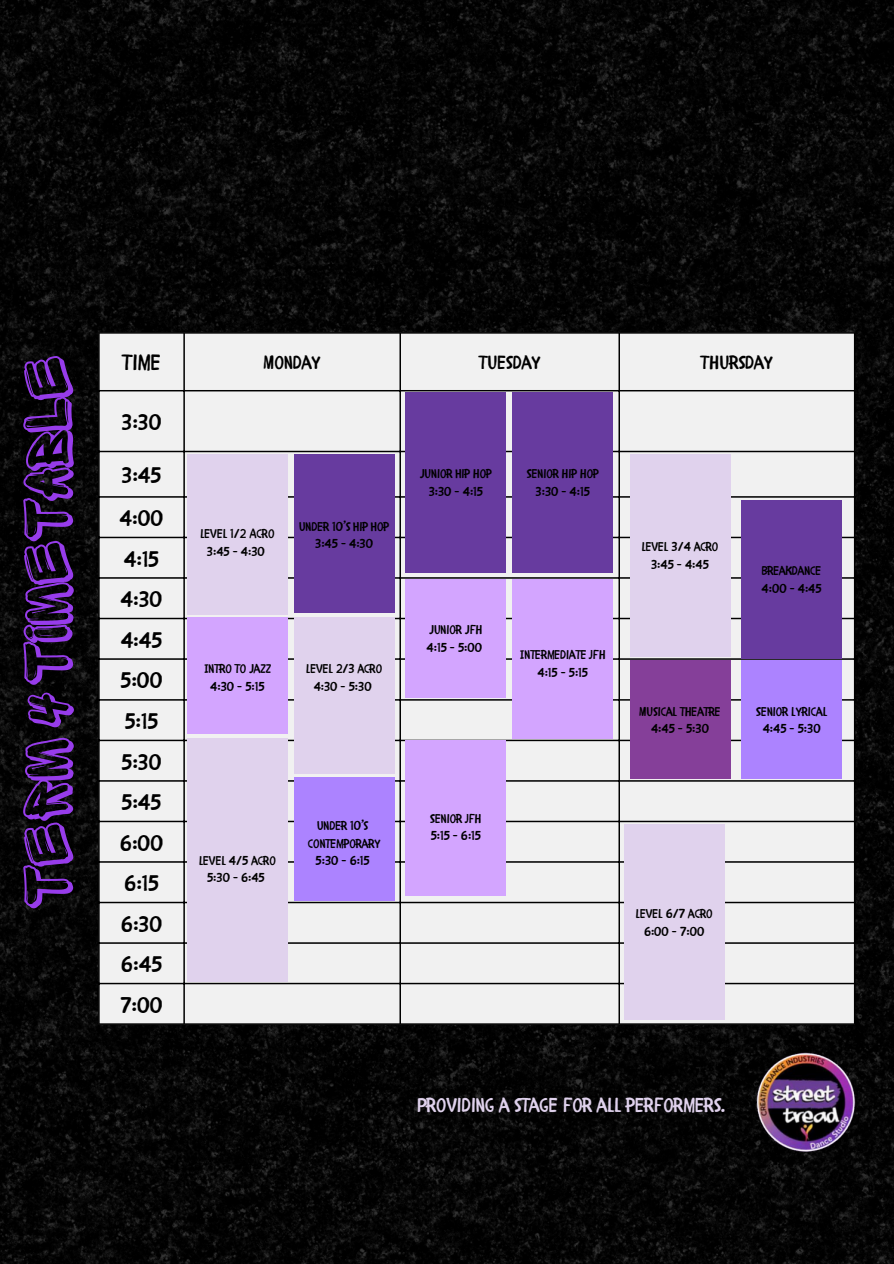
<style>
.page{position:relative;width:894px;height:1264px;background:#fff}
.page>*{position:absolute;margin:0;border:0;box-sizing:border-box;transform-origin:0 0}
.t1{font:63.45px "Sprite Graffiti Shadow";color:#973ceb}
.t2{font:22.2px "CHILDRENONE";color:#000}
.t3{font:20.1px "CHILDRENONE";color:#e0d2ed}
.t4{font:19.05px "CHILDRENONE";color:#000}
.t5{font:12.75px "CHILDRENONE";color:#000}
</style>
<div class="page">
<img style="left:0;top:0;width:893px;height:1263px">
<div style="left:100px;top:333px;width:753px;height:690px;background:#f1f1f1"></div>
<hr style="left:98px;top:333px;width:2px;height:690px;background:#000">
<hr style="left:183px;top:333px;width:2px;height:690px;background:#000">
<hr style="left:399px;top:333px;width:2px;height:690px;background:#000">
<hr style="left:618px;top:333px;width:1px;height:690px;background:#000">
<hr style="left:853px;top:333px;width:2px;height:690px;background:#000">
<hr style="left:98px;top:332px;width:757px;height:1px;background:#000">
<hr style="left:98px;top:390px;width:757px;height:1px;background:#000">
<hr style="left:98px;top:451px;width:757px;height:1px;background:#000">
<hr style="left:98px;top:496px;width:757px;height:1px;background:#000">
<hr style="left:98px;top:536px;width:757px;height:2px;background:#000">
<hr style="left:98px;top:577px;width:757px;height:1px;background:#000">
<hr style="left:98px;top:617px;width:757px;height:2px;background:#000">
<hr style="left:98px;top:658px;width:757px;height:1px;background:#000">
<hr style="left:98px;top:699px;width:757px;height:1px;background:#000">
<hr style="left:98px;top:739px;width:757px;height:2px;background:#000">
<hr style="left:98px;top:780px;width:757px;height:1px;background:#000">
<hr style="left:98px;top:820px;width:757px;height:2px;background:#000">
<hr style="left:98px;top:861px;width:757px;height:1px;background:#000">
<hr style="left:98px;top:901px;width:757px;height:2px;background:#000">
<hr style="left:98px;top:942px;width:757px;height:1px;background:#000">
<hr style="left:98px;top:982px;width:757px;height:2px;background:#000">
<hr style="left:98px;top:1023px;width:757px;height:1px;background:#000">
<div style="left:187px;top:454px;width:100px;height:160px;background:#e0d2ed"></div>
<div style="left:294px;top:454px;width:100px;height:159px;background:#673b9f"></div>
<div style="left:294px;top:617px;width:100px;height:157px;background:#e0d2ed"></div>
<div style="left:187px;top:617px;width:100px;height:117px;background:#d3a5ff"></div>
<div style="left:187px;top:738px;width:100px;height:243px;background:#e0d2ed"></div>
<div style="left:294px;top:777px;width:100px;height:123px;background:#ac83ff"></div>
<div style="left:512px;top:393px;width:101px;height:180px;background:#673b9f"></div>
<div style="left:405px;top:393px;width:101px;height:180px;background:#673b9f"></div>
<div style="left:405px;top:579px;width:101px;height:118px;background:#d3a5ff"></div>
<div style="left:512px;top:579px;width:101px;height:159px;background:#d3a5ff"></div>
<div style="left:405px;top:740px;width:101px;height:156px;background:#d3a5ff"></div>
<div style="left:629px;top:454px;width:101px;height:202px;background:#e0d2ed"></div>
<div style="left:741px;top:499px;width:100px;height:159px;background:#673b9f"></div>
<div style="left:629px;top:660px;width:101px;height:118px;background:#853f99"></div>
<div style="left:741px;top:660px;width:100px;height:118px;background:#ac83ff"></div>
<div style="left:623px;top:824px;width:101px;height:195px;background:#e0d2ed"></div>
<img style="left:748px;top:1049px;width:111px;height:109px">
<p class="t1" style="left:17px;top:907px;width:553px;rotate:-90deg">term 4 timetable</p>
<h1 class="t2" style="left:122px;top:343px;width:40px">TIME</h1>
<p class="t4" style="left:264px;top:346px;width:58px">MONDAY</p>
<p class="t4" style="left:479px;top:346px;width:63px">TUESDAY</p>
<p class="t4" style="left:700px;top:346px;width:73px">THURSDAY</p>
<p class="t2" style="left:121px;top:402px;width:41px">3:30</p>
<p class="t2" style="left:122px;top:456px;width:41px">3:45</p>
<p class="t2" style="left:120px;top:499px;width:45px">4:00</p>
<p class="t2" style="left:124px;top:540px;width:37px">4:15</p>
<p class="t2" style="left:121px;top:580px;width:43px">4:30</p>
<p class="t2" style="left:121px;top:621px;width:43px">4:45</p>
<p class="t2" style="left:120px;top:661px;width:43px">5:00</p>
<p class="t2" style="left:125px;top:702px;width:35px">5:15</p>
<p class="t2" style="left:121px;top:742px;width:41px">5:30</p>
<p class="t2" style="left:121px;top:783px;width:41px">5:45</p>
<p class="t2" style="left:120px;top:823px;width:45px">6:00</p>
<p class="t2" style="left:124px;top:864px;width:36px">6:15</p>
<p class="t2" style="left:121px;top:904px;width:43px">6:30</p>
<p class="t2" style="left:121px;top:945px;width:43px">6:45</p>
<p class="t2" style="left:120px;top:985px;width:44px">7:00</p>
<p class="t5" style="left:200px;top:522px;width:75px">LEVEL 1/2 ACRO</p>
<p class="t5" style="left:207px;top:540px;width:59px">3:45 - 4:30</p>
<p class="t5" style="left:299px;top:515px;width:91px">UNDER 10’S HIP HOP</p>
<p class="t5" style="left:315px;top:532px;width:59px">3:45 - 4:30</p>
<p class="t5" style="left:204px;top:657px;width:68px">INTRO TO JAZZ</p>
<p class="t5" style="left:210px;top:675px;width:56px">4:30 - 5:15</p>
<p class="t5" style="left:306px;top:657px;width:77px">LEVEL 2/3 ACRO</p>
<p class="t5" style="left:313px;top:675px;width:60px">4:30 - 5:30</p>
<p class="t5" style="left:419px;top:463px;width:73px">JUNIOR HIP HOP</p>
<p class="t5" style="left:428px;top:480px;width:56px">3:30 - 4:15</p>
<p class="t5" style="left:526px;top:463px;width:74px">SENIOR HIP HOP</p>
<p class="t5" style="left:535px;top:480px;width:56px">3:30 - 4:15</p>
<p class="t5" style="left:429px;top:618px;width:55px">JUNIOR JFH</p>
<p class="t5" style="left:426px;top:636px;width:57px">4:15 - 5:00</p>
<p class="t5" style="left:519px;top:643px;width:87px">INTERMEDIATE JFH</p>
<p class="t5" style="left:537px;top:661px;width:52px">4:15 - 5:15</p>
<p class="t5" style="left:641px;top:535px;width:78px">LEVEL 3/4 ACRO</p>
<p class="t5" style="left:651px;top:553px;width:59px">3:45 - 4:45</p>
<p class="t5" style="left:639px;top:700px;width:82px">MUSICAL THEATRE</p>
<p class="t5" style="left:650px;top:717px;width:59px">4:45 - 5:30</p>
<p class="t5" style="left:199px;top:849px;width:78px">LEVEL 4/5 ACRO</p>
<p class="t5" style="left:207px;top:866px;width:59px">5:30 - 6:45</p>
<p class="t5" style="left:317px;top:814px;width:53px">UNDER 10’S</p>
<p class="t5" style="left:308px;top:832px;width:74px">CONTEMPORARY</p>
<p class="t5" style="left:315px;top:849px;width:56px">5:30 - 6:15</p>
<p class="t5" style="left:430px;top:807px;width:53px">SENIOR JFH</p>
<p class="t5" style="left:430px;top:824px;width:52px">5:15 - 6:15</p>
<p class="t5" style="left:635px;top:902px;width:78px">LEVEL 6/7 ACRO</p>
<p class="t5" style="left:643px;top:920px;width:62px">6:00 - 7:00</p>
<p class="t5" style="left:761px;top:559px;width:61px">BREAKDANCE</p>
<p class="t5" style="left:761px;top:577px;width:62px">4:00 - 4:45</p>
<p class="t5" style="left:756px;top:700px;width:72px">SENIOR LYRICAL</p>
<p class="t5" style="left:762px;top:717px;width:59px">4:45 - 5:30</p>
<h2 class="t3" style="left:417px;top:1087px;width:309px">PROVIDING A STAGE FOR ALL PERFORMERS.</h2>
</div>
